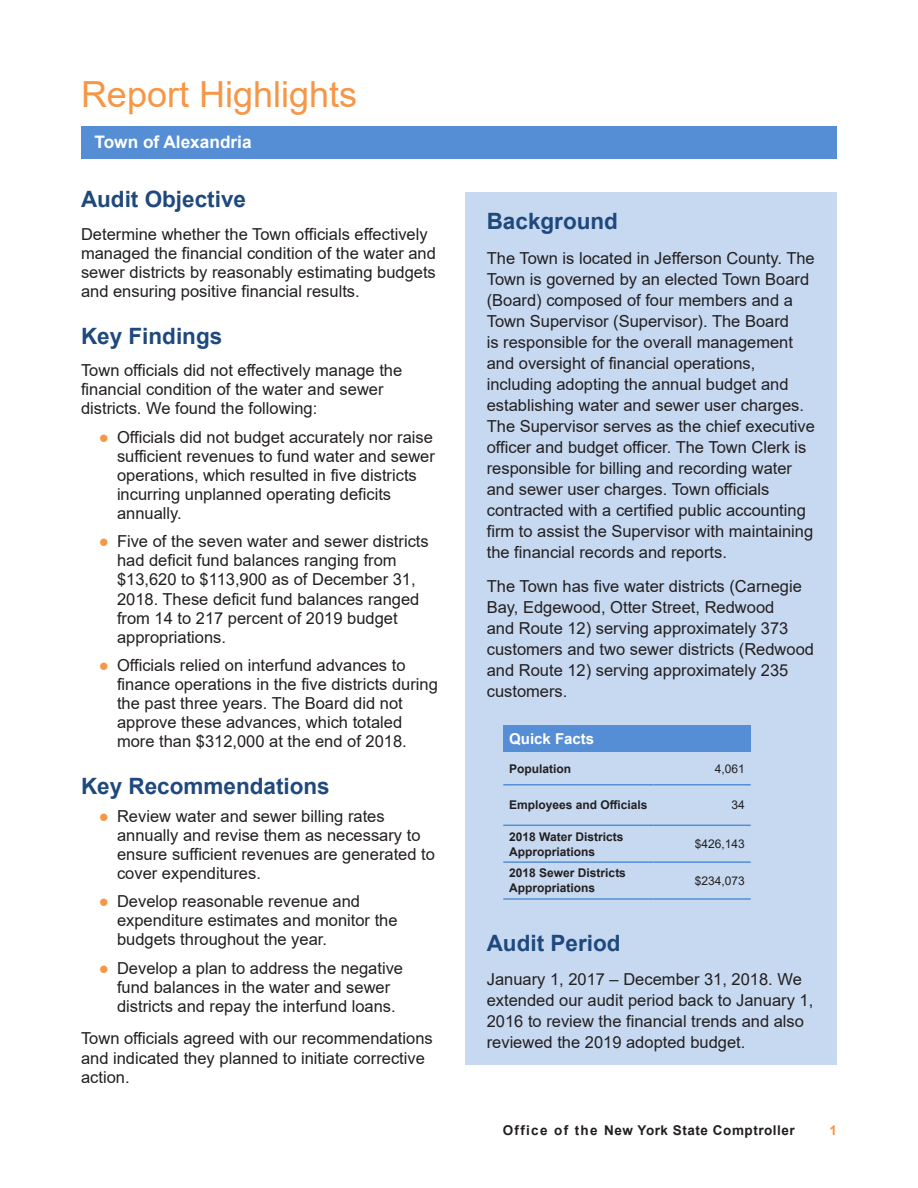
<style>
.page{position:relative;width:918px;height:1188px;background:#fff}
.page>*{position:absolute;margin:0;border:0;box-sizing:border-box;transform-origin:0 0}
.Section_Heads{font:36px "Arial";color:#f79646}
._2_Subheads{font:700 22.5px "Arial";color:#1f497d}
.t1{font:700 17.25px "Arial";color:#fff}
.Body_Text{font:16.5px/19.2px "Arial";color:#231f20}
.Footnotes{font:700 15px "Arial";color:#fff}
.t2{font:700 13.5px "Arial";letter-spacing:.04em;color:#231f20}
.t3{font:700 13.5px "Arial";color:#f79646}
.Footnotes-2{font:700 12px/15px "Arial";color:#231f20}
.Footnotes-3{font:12px "Arial";color:#231f20}
.s1{color:#f79646}
</style>
<div class="page">
<hr style="left:81px;top:126px;width:756px;height:3px;background:#558ed5">
<div style="left:466px;top:192px;width:371px;height:873px;background:#c6d9f1"></div>
<div style="left:81px;top:128px;width:756px;height:31px;background:#558ed5"></div>
<div style="left:503px;top:725px;width:248px;height:27px;background:#558ed5"></div>
<hr style="left:503px;top:784px;width:151px;height:2px;background:#558ed5">
<hr style="left:654px;top:784px;width:97px;height:2px;background:#558ed5">
<hr style="left:503px;top:825px;width:151px;height:1px;background:#558ed5">
<hr style="left:654px;top:825px;width:97px;height:1px;background:#558ed5">
<hr style="left:503px;top:861px;width:151px;height:2px;background:#558ed5">
<hr style="left:654px;top:861px;width:97px;height:2px;background:#558ed5">
<hr style="left:503px;top:898px;width:151px;height:2px;background:#558ed5">
<hr style="left:654px;top:898px;width:97px;height:2px;background:#558ed5">
<p class="Section_Heads" style="left:81px;top:70px;width:278px">Report Highlights</p>
<p class="t1" style="left:94px;top:129px;width:159px">Town of Alexandria</p>
<p class="_2_Subheads" style="left:81px;top:184px;width:167px">Audit Objective</p>
<p class="Body_Text" style="left:81px;top:225px;width:356px">Determine whether the Town officials effectively managed the financial condition of the water and sewer districts by reasonably estimating budgets and ensuring positive financial results.</p>
<p class="_2_Subheads" style="left:81px;top:320px;width:143px">Key Findings</p>
<p class="Body_Text" style="left:81px;top:361px;width:323px">Town officials did not effectively manage the financial condition of the water and sewer districts. We found the following:</p>
<p class="Body_Text" style="left:117px;top:427px;width:319px;text-indent:-18px"><span class="s1">●</span> Officials did not budget accurately nor raise sufficient revenues to fund water and sewer operations, which resulted in five districts incurring unplanned operating deficits annually.</p>
<p class="Body_Text" style="left:117px;top:532px;width:313px;text-indent:-18px"><span class="s1">●</span> Five of the seven water and sewer districts had deficit fund balances ranging from $13,620 to $113,900 as of December 31, 2018. These deficit fund balances ranged from 14 to 217 percent of 2019 budget appropriations.</p>
<p class="Body_Text" style="left:117px;top:655px;width:322px;text-indent:-18px"><span class="s1">●</span> Officials relied on interfund advances to finance operations in the five districts during the past three years. The Board did not approve these advances, which totaled more than $312,000 at the end of 2018.</p>
<p class="_2_Subheads" style="left:81px;top:770px;width:250px">Key Recommendations</p>
<p class="Body_Text" style="left:117px;top:806px;width:319px;text-indent:-18px"><span class="s1">●</span> Review water and sewer billing rates annually and revise them as necessary to ensure sufficient revenues are generated to cover expenditures.</p>
<p class="Body_Text" style="left:117px;top:892px;width:282px;text-indent:-18px"><span class="s1">●</span> Develop reasonable revenue and expenditure estimates and monitor the budgets throughout the year.</p>
<p class="Body_Text" style="left:117px;top:958px;width:288px;text-indent:-18px"><span class="s1">●</span> Develop a plan to address the negative fund balances in the water and sewer districts and repay the interfund loans.</p>
<p class="Body_Text" style="left:81px;top:1029px;width:353px">Town officials agreed with our recommendations and indicated they planned to initiate corrective action.</p>
<p class="_2_Subheads" style="left:487px;top:206px;width:133px">Background</p>
<p class="Body_Text" style="left:487px;top:247px;width:330px;line-height:21px">The Town is located in Jefferson County. The Town is governed by an elected Town Board (Board) composed of four members and a Town Supervisor (Supervisor). The Board<br>is responsible for the overall management and oversight of financial operations, including adopting the annual budget and establishing water and sewer user charges.<br>The Supervisor serves as the chief executive officer and budget officer. The Town Clerk is responsible for billing and recording water and sewer user charges. Town officials contracted with a certified public accounting firm to assist the Supervisor with maintaining the financial records and reports.</p>
<p class="Body_Text" style="left:487px;top:576px;width:329px;line-height:21px">The Town has five water districts (Carnegie Bay, Edgewood, Otter Street, Redwood<br>and Route 12) serving approximately 373 customers and two sewer districts (Redwood and Route 12) serving approximately 235 customers.</p>
<p class="Footnotes" style="left:509px;top:728px;width:87px">Quick Facts</p>
<p class="Footnotes-2" style="left:509px;top:761px;width:64px">Population</p>
<p class="Footnotes-3" style="left:715px;top:760px;width:32px">4,061</p>
<p class="Footnotes-2" style="left:509px;top:798px;width:140px">Employees and Officials</p>
<p class="Footnotes-3" style="left:731px;top:797px;width:15px">34</p>
<p class="Footnotes-2" style="left:509px;top:829px;width:116px">2018 Water Districts<br>Appropriations</p>
<p class="Footnotes-3" style="left:695px;top:836px;width:52px">$426,143</p>
<p class="Footnotes-2" style="left:509px;top:866px;width:118px">2018 Sewer Districts<br>Appropriations</p>
<p class="Footnotes-3" style="left:695px;top:872px;width:52px">$234,073</p>
<p class="_2_Subheads" style="left:487px;top:927px;width:135px">Audit Period</p>
<p class="Body_Text" style="left:487px;top:969px;width:328px;line-height:21px">January 1, 2017 – December 31, 2018. We extended our audit period back to January 1, 2016 to review the financial trends and also reviewed the 2019 adopted budget.</p>
<p class="t2" style="left:503px;top:1121px;width:294px">Office of the New York State Comptroller</p>
<p class="t3" style="left:829px;top:1121px;width:9px">1</p>
</div>
